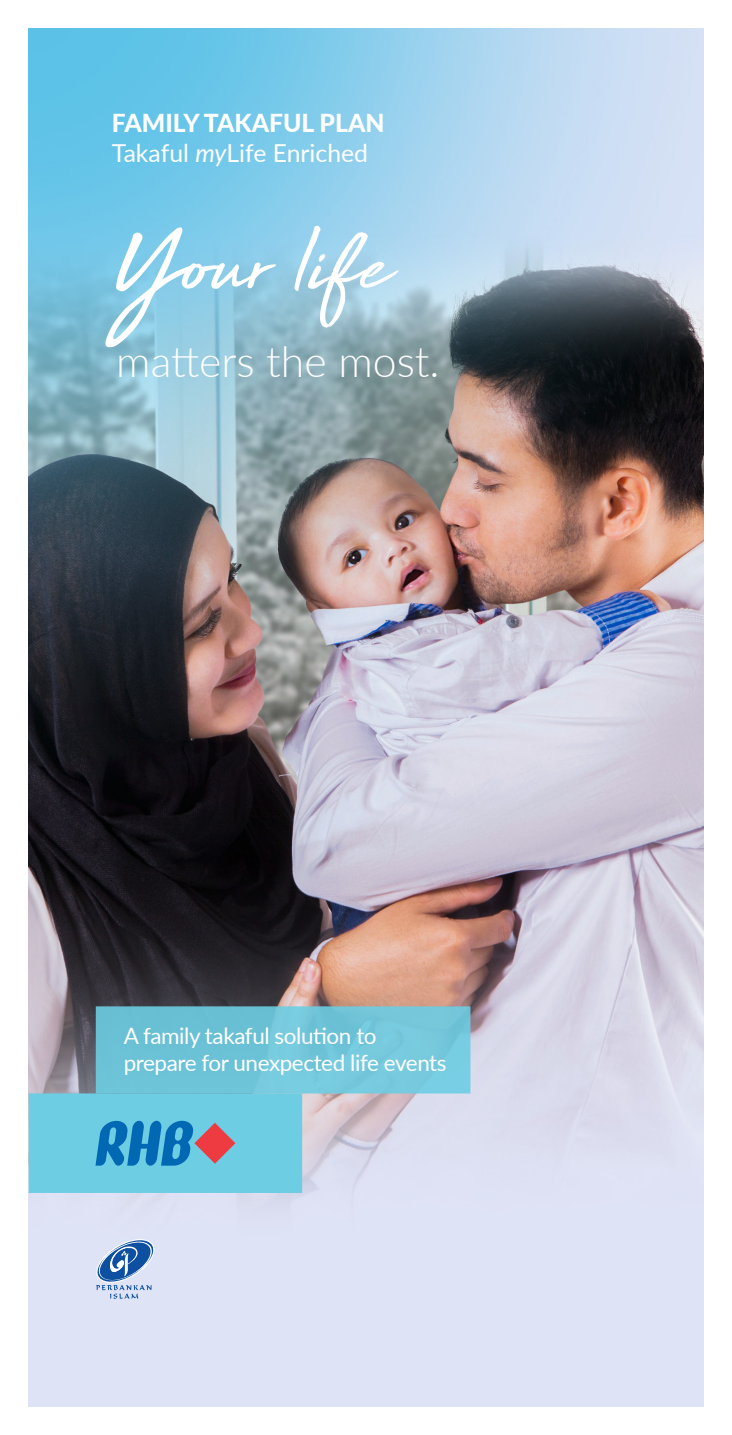
<style>
.page{position:relative;width:732px;height:1435px;background:#fff}
.page>*{position:absolute;margin:0;border:0;box-sizing:border-box;transform-origin:0 0}
.t1{font:101.25px "High Tide";color:#fff}
.t2{font:300 42.75px "Lato";color:#fff}
.t3{font:24.75px "Lato";color:#fff}
.t4{font:800 24.75px "Lato";color:#fff}
.t5{font:22.5px "Lato";letter-spacing:-.02em;color:#fff}
.s1{font-style:italic}
</style>
<div class="page">
<img style="left:29px;top:29px;width:673px;height:1377px">
<div style="left:29px;top:1093px;width:273px;height:100px;background:#6dcde3"></div>
<svg style="left:95px;top:1120px;width:140px;height:45px"></svg>
<div style="left:96px;top:1006px;width:374px;height:87px;background:#6ec3d8"></div>
<svg style="left:94px;top:1236px;width:61px;height:62px;background:#99b3d9"></svg>
<p class="t4" style="left:112px;top:105px;width:274px">FAMILY TAKAFUL PLAN</p>
<p class="t3" style="left:112px;top:135px;width:258px">Takaful <span class="s1">my</span>Life Enriched</p>
<p class="t1" style="left:112px;top:194px;width:278px">Your life</p>
<p class="t2" style="left:116px;top:331px;width:324px">matters the most.</p>
<p class="t5" style="left:124px;top:1019px;width:254px">A family takaful solution to</p>
<p class="t5" style="left:124px;top:1046px;width:324px">prepare for unexpected life events</p>
</div>
